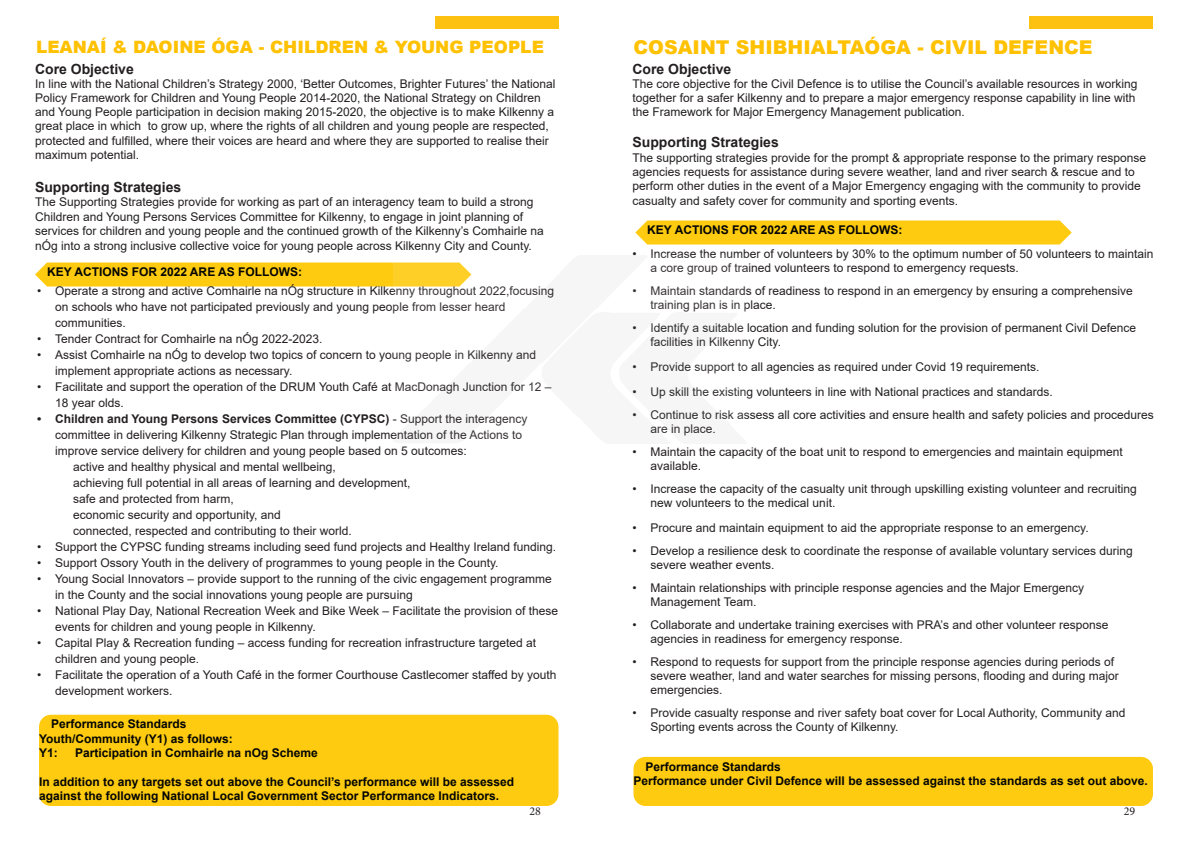
<style>
.page{position:relative;width:1191px;height:842px;background:#fff}
.page>*{position:absolute;margin:0;border:0;box-sizing:border-box;transform-origin:0 0}
.t1{font:900 19px "Arial";color:#ffc100}
.t2{font:900 17px "Arial";color:#ffc100}
.t3{font:700 14px "Arial";color:#231f20}
.t4{font:12px/14px "Arial";color:#231f20}
.t5{font:700 12px/14.4px "Arial";color:#040503}
.t6{font:700 12px "Arial";color:#231f20}
.t7{font:12px "Minion Pro";color:#231f20}
.s1{font-weight:400}
</style>
<div class="page">
<div style="left:435px;top:16px;width:123px;height:13px;background:#fdc111"></div>
<div style="left:1029px;top:16px;width:124px;height:13px;background:#fdc111"></div>
<div style="left:35px;top:262px;width:358px;height:24px;background:#fecb10"></div>
<div style="left:39px;top:715px;width:519px;height:91px;background:#fecb10;border-radius:12px"></div>
<div style="left:635px;top:220px;width:436px;height:24px;background:#fecb10"></div>
<div style="left:633px;top:757px;width:520px;height:49px;background:#fecb10;border-radius:12px"></div>
<img style="left:393px;top:262px;width:79px;height:25px">
<h2 class="t2" style="left:36px;top:34px;width:509px">LEANAÍ &amp; DAOINE ÓGA - CHILDREN &amp; YOUNG PEOPLE</h2>
<p class="t3" style="left:35px;top:60px;width:100px">Core Objective</p>
<p class="t4" style="left:35px;top:77px;width:522px">In line with the National Children’s Strategy 2000, ‘Better Outcomes, Brighter Futures’ the National Policy Framework for Children and Young People 2014-2020, the National Strategy on Children and Young People participation in decision making 2015-2020, the objective is to make Kilkenny a great place in which to grow up, where the rights of all children and young people are respected, protected and fulfilled, where their voices are heard and where they are supported to realise their maximum potential.</p>
<p class="t3" style="left:35px;top:177px;width:148px">Supporting Strategies</p>
<p class="t4" style="left:35px;top:195px;width:510px;line-height:14.4px">The Supporting Strategies provide for working as part of an interagency team to build a strong Children and Young Persons Services Committee for Kilkenny, to engage in joint planning of services for children and young people and the continued growth of the Kilkenny’s Comhairle na nÓg into a strong inclusive collective voice for young people across Kilkenny City and County.</p>
<p class="t5" style="left:47px;top:265px;width:257px">KEY ACTIONS FOR 2022 ARE AS FOLLOWS:</p>
<p class="t4" style="left:55px;top:283px;width:500px;line-height:16px;text-indent:-18px">• Operate a strong and active Comhairle na nÓg structure in Kilkenny throughout 2022,focusing on schools who have not participated previously and young people from lesser heard communities.</p>
<p class="t4" style="left:37px;top:332px;width:287px">• Tender Contract for Comhairle na nÓg 2022-2023.</p>
<p class="t4" style="left:55px;top:347px;width:482px;line-height:16px;text-indent:-18px">• Assist Comhairle na nÓg to develop two topics of concern to young people in Kilkenny and implement appropriate actions as necessary.</p>
<p class="t4" style="left:55px;top:379px;width:498px;line-height:16px;text-indent:-18px">• Facilitate and support the operation of the DRUM Youth Café at MacDonagh Junction for 12 –<br>18 year olds.</p>
<p class="t6" style="left:37px;top:411px;width:492px">• Children and Young Persons Services Committee (CYPSC) <span class="s1">- Support the interagency</span></p>
<p class="t4" style="left:55px;top:428px;width:468px">committee in delivering Kilkenny Strategic Plan through implementation of the Actions to</p>
<p class="t4" style="left:55px;top:444px;width:413px">improve service delivery for children and young people based on 5 outcomes:</p>
<p class="t4" style="left:73px;top:460px;width:264px">active and healthy physical and mental wellbeing,</p>
<p class="t4" style="left:73px;top:476px;width:339px">achieving full potential in all areas of learning and development,</p>
<p class="t4" style="left:73px;top:492px;width:162px">safe and protected from harm,</p>
<p class="t4" style="left:73px;top:508px;width:209px">economic security and opportunity, and</p>
<p class="t4" style="left:73px;top:524px;width:280px">connected, respected and contributing to their world.</p>
<p class="t4" style="left:37px;top:540px;width:520px">• Support the CYPSC funding streams including seed fund projects and Healthy Ireland funding.</p>
<p class="t4" style="left:37px;top:556px;width:463px">• Support Ossory Youth in the delivery of programmes to young people in the County.</p>
<p class="t4" style="left:55px;top:571px;width:498px;line-height:16px;text-indent:-18px">• Young Social Innovators – provide support to the running of the civic engagement programme in the County and the social innovations young people are pursuing</p>
<p class="t4" style="left:55px;top:603px;width:504px;line-height:16px;text-indent:-18px">• National Play Day, National Recreation Week and Bike Week – Facilitate the provision of these events for children and young people in Kilkenny.</p>
<p class="t4" style="left:55px;top:635px;width:482px;line-height:16px;text-indent:-18px">• Capital Play &amp; Recreation funding – access funding for recreation infrastructure targeted at children and young people.</p>
<p class="t4" style="left:55px;top:667px;width:503px;line-height:16px;text-indent:-18px">• Facilitate the operation of a Youth Café in the former Courthouse Castlecomer staffed by youth development workers.</p>
<p class="t5" style="left:39px;top:717px;width:195px;text-indent:12px">Performance Standards<br>Youth/Community (Y1) as follows:<br>Y1:</p>
<p class="t5" style="left:75px;top:746px;width:244px">Participation in Comhairle na nOg Scheme</p>
<p class="t5" style="left:39px;top:775px;width:476px">In addition to any targets set out above the Council’s performance will be assessed against the following National Local Government Sector Performance Indicators.</p>
<h1 class="t1" style="left:633px;top:34px;width:461px">COSAINT SHIBHIALTAÓGA - CIVIL DEFENCE</h1>
<p class="t3" style="left:632px;top:60px;width:100px">Core Objective</p>
<p class="t4" style="left:632px;top:77px;width:506px">The core objective for the Civil Defence is to utilise the Council’s available resources in working together for a safer Kilkenny and to prepare a major emergency response capability in line with the Framework for Major Emergency Management publication.</p>
<p class="t3" style="left:632px;top:132px;width:148px">Supporting Strategies</p>
<p class="t4" style="left:632px;top:150px;width:515px;line-height:14.4px">The supporting strategies provide for the prompt &amp; appropriate response to the primary response agencies requests for assistance during severe weather, land and river search &amp; rescue and to perform other duties in the event of a Major Emergency engaging with the community to provide casualty and safety cover for community and sporting events.</p>
<p class="t5" style="left:647px;top:223px;width:257px">KEY ACTIONS FOR 2022 ARE AS FOLLOWS:</p>
<p class="t4" style="left:650px;top:247px;width:504px;text-indent:-18px">• Increase the number of volunteers by 30% to the optimum number of 50 volunteers to maintain a core group of trained volunteers to respond to emergency requests.</p>
<p class="t4" style="left:650px;top:284px;width:484px;text-indent:-18px">• Maintain standards of readiness to respond in an emergency by ensuring a comprehensive training plan is in place.</p>
<p class="t4" style="left:650px;top:321px;width:487px;text-indent:-18px">• Identify a suitable location and funding solution for the provision of permanent Civil Defence facilities in Kilkenny City.</p>
<p class="t4" style="left:632px;top:360px;width:408px">• Provide support to all agencies as required under Covid 19 requirements.</p>
<p class="t4" style="left:632px;top:385px;width:422px">• Up skill the existing volunteers in line with National practices and standards.</p>
<p class="t4" style="left:650px;top:408px;width:505px;text-indent:-18px">• Continue to risk assess all core activities and ensure health and safety policies and procedures are in place.</p>
<p class="t4" style="left:650px;top:445px;width:474px;text-indent:-18px">• Maintain the capacity of the boat unit to respond to emergencies and maintain equipment available.</p>
<p class="t4" style="left:650px;top:482px;width:488px;text-indent:-18px">• Increase the capacity of the casualty unit through upskilling existing volunteer and recruiting new volunteers to the medical unit.</p>
<p class="t4" style="left:632px;top:521px;width:458px">• Procure and maintain equipment to aid the appropriate response to an emergency.</p>
<p class="t4" style="left:650px;top:544px;width:484px;text-indent:-18px">• Develop a resilience desk to coordinate the response of available voluntary services during severe weather events.</p>
<p class="t4" style="left:650px;top:581px;width:435px;text-indent:-18px">• Maintain relationships with principle response agencies and the Major Emergency<br>Management Team.</p>
<p class="t4" style="left:650px;top:618px;width:459px;text-indent:-18px">• Collaborate and undertake training exercises with PRA’s and other volunteer response agencies in readiness for emergency response.</p>
<p class="t4" style="left:650px;top:655px;width:470px;text-indent:-18px">• Respond to requests for support from the principle response agencies during periods of severe weather, land and water searches for missing persons, flooding and during major emergencies.</p>
<p class="t4" style="left:650px;top:706px;width:476px;text-indent:-18px">• Provide casualty response and river safety boat cover for Local Authority, Community and<br>Sporting events across the County of Kilkenny.</p>
<p class="t5" style="left:633px;top:759px;width:516px;text-indent:12px">Performance Standards<br>Performance under Civil Defence will be assessed against the standards as set out above.</p>
<p class="t7" style="left:529px;top:803px;width:13px">28</p>
<p class="t7" style="left:1123px;top:803px;width:13px">29</p>
</div>
